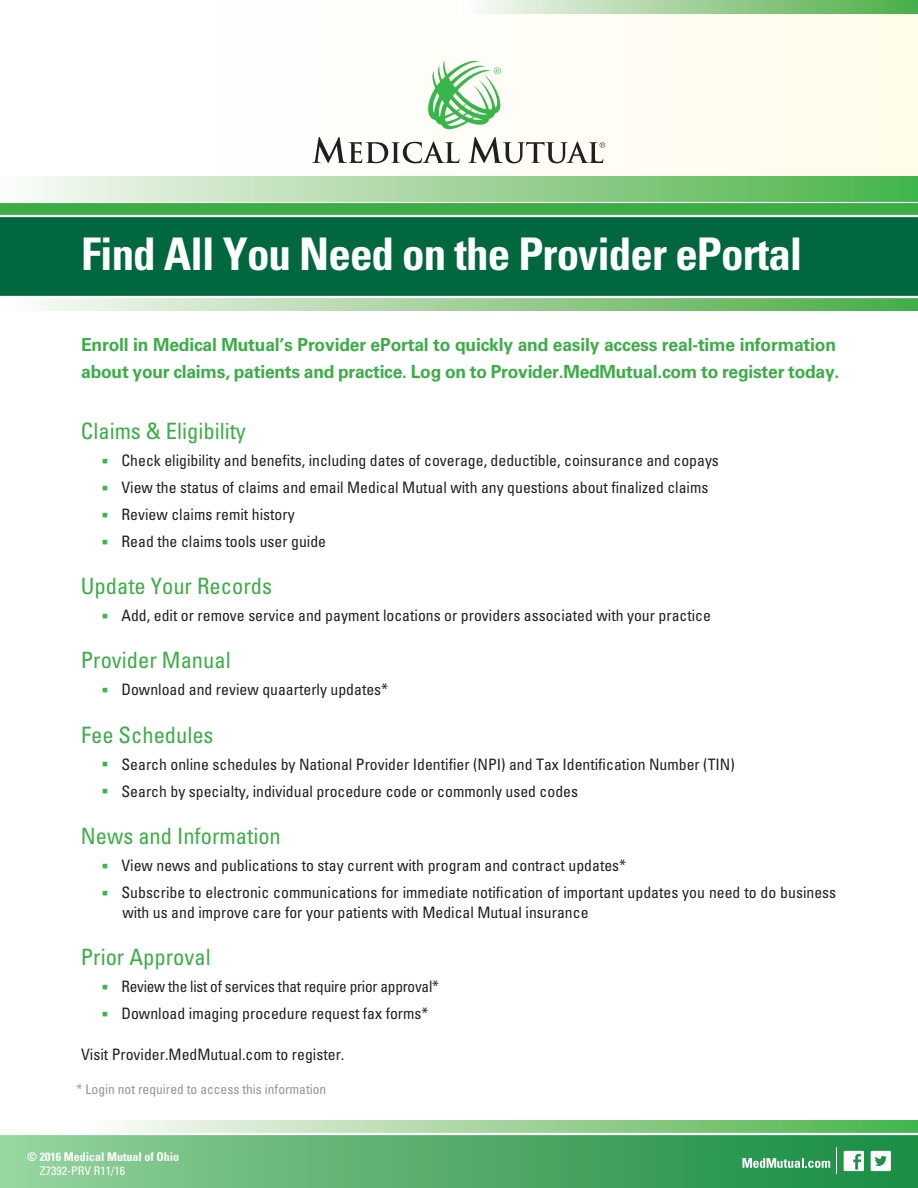
<style>
.page{position:relative;width:918px;height:1188px;background:#fff}
.page>*{position:absolute;margin:0;border:0;box-sizing:border-box;transform-origin:0 0}
.t1{font:700 condensed 45px "Univers LT Std";letter-spacing:-.02em;color:#fff}
.t2{font:condensed 22.5px "Univers LT Std";color:#3cad46}
.t3{font:700 18px/27px "Univers LT Std";letter-spacing:-.01em;color:#3cad46}
.t4{font:condensed 15.75px/20.2px "Univers LT Std";color:#231f20}
.t5{font:condensed 13.5px "Univers LT Std";color:#939598}
.t6{font:700 condensed 12px "Univers LT Std";color:#fff}
.t7{font:condensed 12px "Univers LT Std";color:#fff}
.s1{color:#3ab54a}
</style>
<div class="page">
<div style="left:216px;top:0;width:702px;height:216px;background:#fffdf4"></div>
<div style="left:0;top:176px;width:918px;height:26px;background:linear-gradient(to right,#fdf9f6,#48b247)"></div>
<svg style="left:460px;top:0;width:458px;height:14px;background:#a3d29e"></svg>
<div style="left:0;top:1134px;width:918px;height:54px;background:linear-gradient(to right,#94d199,#178b40)"></div>
<svg style="left:122px;top:1120px;width:796px;height:13px;background:#a0d49c"></svg>
<svg style="left:468px;top:137px;width:137px;height:26px"></svg>
<svg style="left:312px;top:137px;width:148px;height:26px"></svg>
<svg style="left:428px;top:61px;width:73px;height:69px"></svg>
<div style="left:0;top:216px;width:918px;height:81px;background:#00673e"></div>
<div style="left:0;top:202px;width:918px;height:14px;background:#3cad46"></div>
<svg style="left:41px;top:298px;width:877px;height:12px;background:#9fd099"></svg>
<svg style="left:844px;top:1151px;width:20px;height:20px"></svg>
<svg style="left:742px;top:1158px;width:88px;height:10px"></svg>
<svg style="left:837px;top:1147px;width:1px;height:27px"></svg>
<svg style="left:871px;top:1151px;width:20px;height:20px"></svg>
<hr style="left:0;top:296px;width:918px;height:2px;background:#fff">
<hr style="left:0;top:1133px;width:918px;height:2px;background:#fff">
<hr style="left:0;top:215px;width:918px;height:2px;background:#fff">
<hr style="left:0;top:202px;width:918px;height:1px;background:#fff">
<p class="t1" style="left:81px;top:226px;width:723px">Find All You Need on the Provider ePortal</p>
<p class="t3" style="left:81px;top:331px;width:760px">Enroll in Medical Mutual’s Provider ePortal to quickly and easily access real-time information about your claims, patients and practice. Log on to Provider.MedMutual.com to register today.</p>
<p class="t2" style="left:81px;top:416px;width:166px">Claims &amp; Eligibility</p>
<p class="t4" style="left:102px;top:450px;width:618px"><span class="s1">■</span> Check eligibility and benefits, including dates of coverage, deductible, coinsurance and copays</p>
<p class="t4" style="left:102px;top:477px;width:608px"><span class="s1">■</span> View the status of claims and email Medical Mutual with any questions about finalized claims</p>
<p class="t4" style="left:102px;top:504px;width:194px"><span class="s1">■</span> Review claims remit history</p>
<p class="t4" style="left:102px;top:531px;width:226px"><span class="s1">■</span> Read the claims tools user guide</p>
<p class="t2" style="left:81px;top:572px;width:193px">Update Your Records</p>
<p class="t4" style="left:102px;top:605px;width:611px"><span class="s1">■</span> Add, edit or remove service and payment locations or providers associated with your practice</p>
<p class="t2" style="left:81px;top:646px;width:151px">Provider Manual</p>
<p class="t4" style="left:102px;top:679px;width:288px"><span class="s1">■</span> Download and review quaarterly updates*</p>
<p class="t2" style="left:81px;top:720px;width:134px">Fee Schedules</p>
<p class="t4" style="left:102px;top:754px;width:634px"><span class="s1">■</span> Search online schedules by National Provider Identifier (NPI) and Tax Identification Number (TIN)</p>
<p class="t4" style="left:102px;top:781px;width:478px"><span class="s1">■</span> Search by specialty, individual procedure code or commonly used codes</p>
<p class="t2" style="left:81px;top:821px;width:201px">News and Information</p>
<p class="t4" style="left:102px;top:855px;width:526px"><span class="s1">■</span> View news and publications to stay current with program and contract updates*</p>
<p class="t4" style="left:122px;top:882px;width:715px;text-indent:-20px"><span class="s1">■</span> Subscribe to electronic communications for immediate notification of important updates you need to do business with us and improve care for your patients with Medical Mutual insurance</p>
<p class="t2" style="left:81px;top:943px;width:131px">Prior Approval</p>
<p class="t4" style="left:102px;top:976px;width:338px"><span class="s1">■</span> Review the list of services that require prior approval*</p>
<p class="t4" style="left:102px;top:1003px;width:328px"><span class="s1">■</span> Download imaging procedure request fax forms*</p>
<p class="t4" style="left:81px;top:1044px;width:265px">Visit Provider.MedMutual.com to register.</p>
<p class="t5" style="left:77px;top:1080px;width:251px">* Login not required to access this information</p>
<p class="t6" style="left:27px;top:1149px;width:154px">© 2016 Medical Mutual of Ohio</p>
<p class="t7" style="left:40px;top:1163px;width:87px">Z7392-PRV R11/16</p>
</div>
